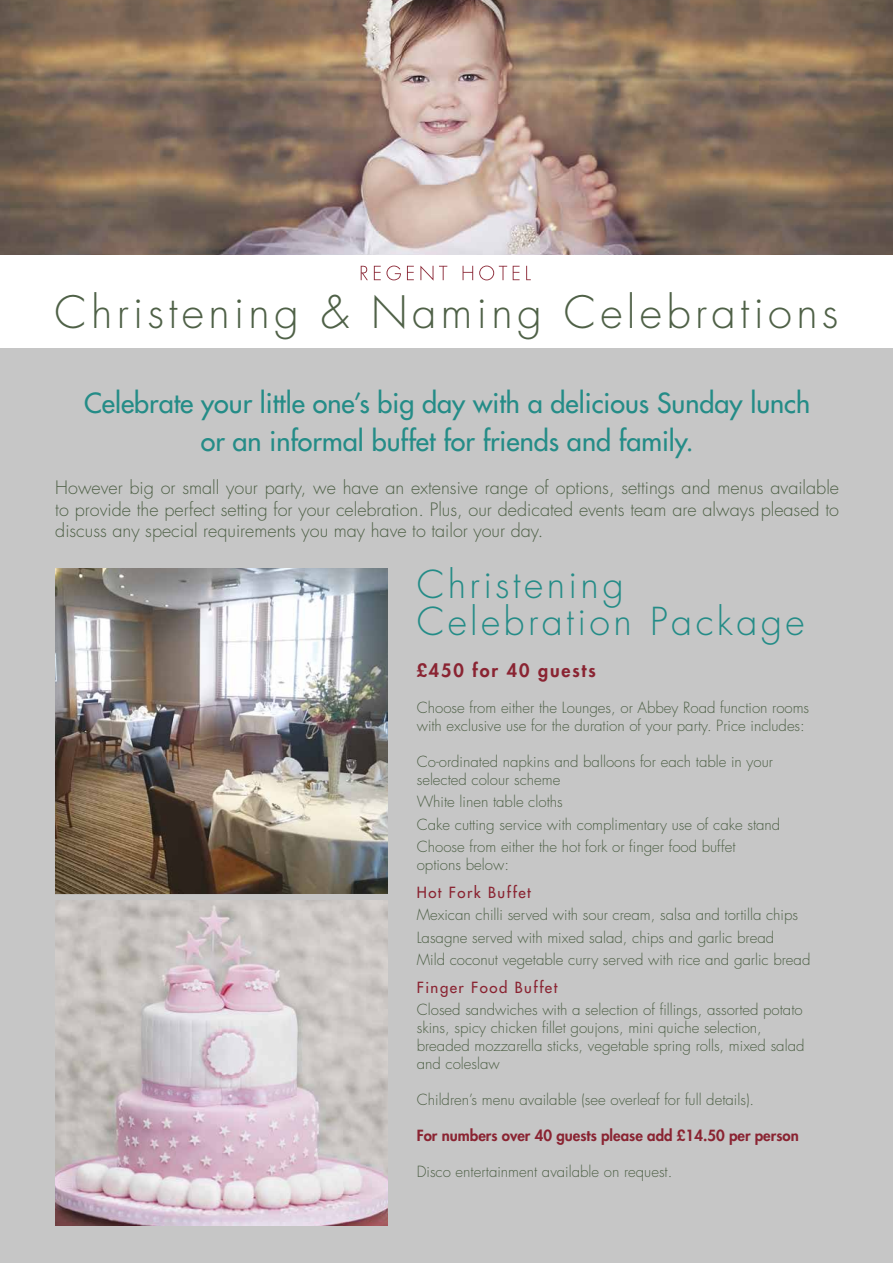
<style>
.page{position:relative;width:893px;height:1263px;background:#fff}
.page>*{position:absolute;margin:0;border:0;box-sizing:border-box;transform-origin:0 0}
.t1{font:300 43.5px "Futura";letter-spacing:.1em;color:#4f6147}
.t2{font:300 37.5px/37.5px "Futura";letter-spacing:.09em;color:#248c87}
.t3{font:27px/37.5px "Futura";color:#248c87;text-align:center}
.t4{font:300 18px/21.6px "Futura";color:#4f6147;text-align:justify}
.t5{font:800 18px "Futura";letter-spacing:.1em;color:#8a2432}
.t6{font:300 15px/18px "Futura";color:#4f6147}
.t7{font:800 15px "Futura";color:#8a2432}
.t8{font:15px "Futura";letter-spacing:.1em;color:#8a2432}
</style>
<div class="page">
<div style="left:0;top:306px;width:893px;height:957px;background:#c6c6c6"></div>
<img style="left:0;top:0;width:893px;height:255px">
<img style="left:55px;top:569px;width:333px;height:325px">
<img style="left:55px;top:900px;width:333px;height:326px">
<div style="left:0;top:283px;width:893px;height:65px;background:#fff"></div>
<svg style="left:361px;top:266px;width:7px;height:14px"></svg>
<svg style="left:374px;top:266px;width:27px;height:14px"></svg>
<svg style="left:407px;top:266px;width:7px;height:14px"></svg>
<svg style="left:420px;top:266px;width:13px;height:15px"></svg>
<svg style="left:439px;top:266px;width:8px;height:14px"></svg>
<svg style="left:463px;top:266px;width:10px;height:14px"></svg>
<svg style="left:479px;top:266px;width:28px;height:14px"></svg>
<svg style="left:513px;top:266px;width:7px;height:14px"></svg>
<svg style="left:526px;top:266px;width:5px;height:14px"></svg>
<h1 class="t1" style="left:55px;top:284px;width:785px">Christening &amp; Naming Celebrations</h1>
<h3 class="t3" style="left:84px;top:384px;width:728px">Celebrate your little one’s big day with a delicious Sunday lunch or an informal buffet for friends and family.</h3>
<p class="t4" style="left:55px;top:477px;width:785px">However big or small your party, we have an extensive range of options, settings and menus available to provide the perfect setting for your celebration. Plus, our dedicated events team are always pleased to discuss any special requirements you may have to tailor your day.</p>
<h2 class="t2" style="left:417px;top:566px;width:389px">Christening<br>Celebration Package</h2>
<p class="t5" style="left:417px;top:658px;width:181px">£450 for 40 guests</p>
<p class="t6" style="left:417px;top:699px;width:394px">Choose from either the Lounges, or Abbey Road function rooms with exclusive use for the duration of your party. Price includes:</p>
<p class="t6" style="left:417px;top:753px;width:358px">Co-ordinated napkins and balloons for each table in your selected colour scheme</p>
<p class="t6" style="left:417px;top:791px;width:365px;line-height:22.2px">White linen table cloths<br>Cake cutting service with complimentary use of cake stand<br>Choose from either the hot fork or finger food buffet</p>
<p class="t6" style="left:417px;top:855px;width:94px">options below:</p>
<p class="t8" style="left:417px;top:883px;width:116px">Hot Fork Buffet</p>
<p class="t6" style="left:417px;top:904px;width:395px;line-height:22.2px">Mexican chilli served with sour cream, salsa and tortilla chips<br>Lasagne served with mixed salad, chips and garlic bread<br>Mild coconut vegetable curry served with rice and garlic bread</p>
<p class="t8" style="left:417px;top:978px;width:142px">Finger Food Buffet</p>
<p class="t6" style="left:417px;top:1001px;width:389px">Closed sandwiches with a selection of fillings, assorted potato skins, spicy chicken fillet goujons, mini quiche selection, breaded mozzarella sticks, vegetable spring rolls, mixed salad and coleslaw</p>
<p class="t6" style="left:417px;top:1091px;width:339px">Children’s menu available (see overleaf for full details).</p>
<p class="t7" style="left:417px;top:1126px;width:384px">For numbers over 40 guests please add £14.50 per person</p>
<p class="t6" style="left:417px;top:1163px;width:257px">Disco entertainment available on request.</p>
</div>
